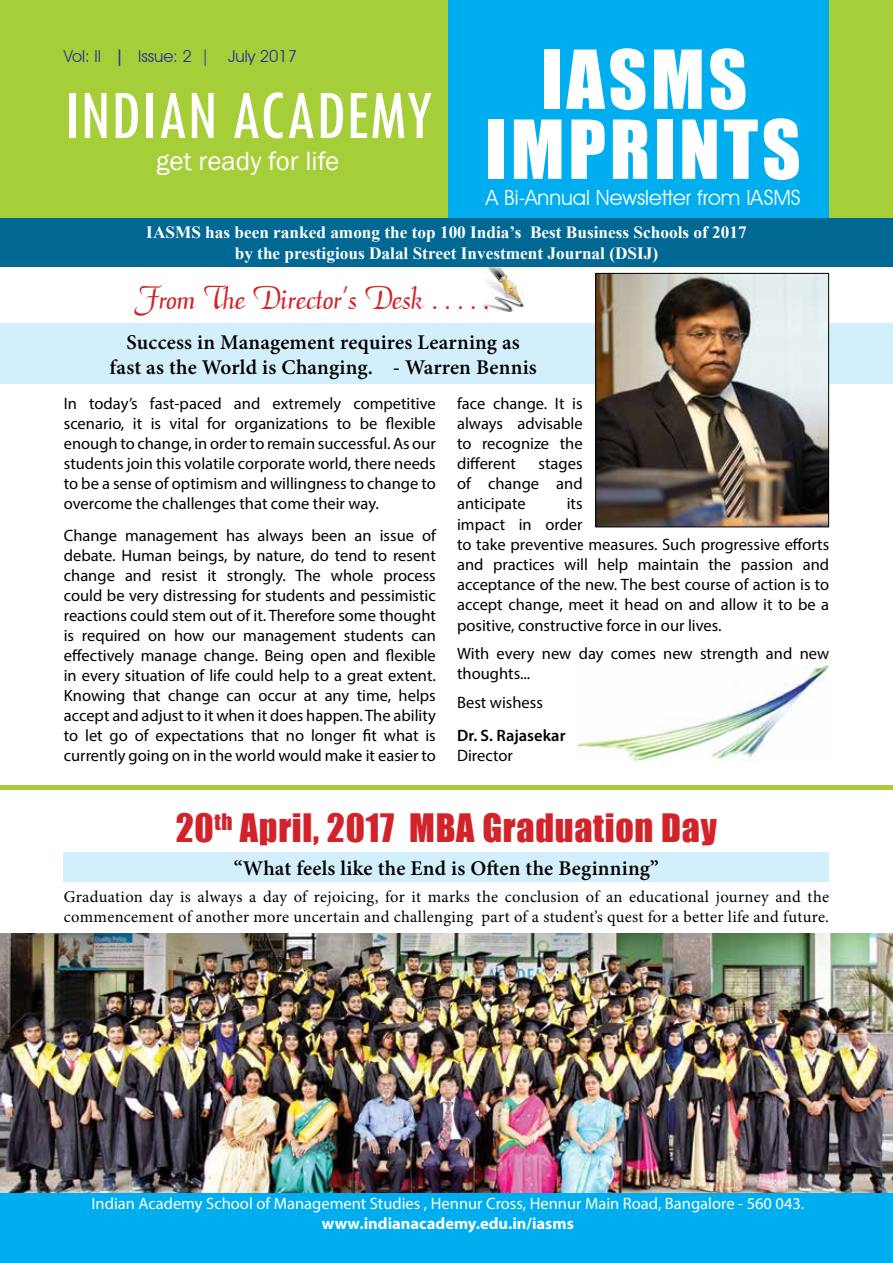
<style>
.page{position:relative;width:893px;height:1263px;background:#fff}
.page>*{position:absolute;margin:0;border:0;box-sizing:border-box;transform-origin:0 0}
.t1{font:75px "Impact";letter-spacing:.05em;color:#fff}
.t2{font:condensed 72.3px "Tw Cen";color:#fff}
.t3{font:36px "Impact";letter-spacing:.02em;color:#d2232a}
.t4{font:36px "Admiral";color:#d2232a}
.t5{font:27px "Franklin Gothic";color:#fff}
.t6{font:600 21px/25.2px "Minion Pro";letter-spacing:.01em;color:#000;text-align:center}
.t7{font:21px "Avant Garde IT Cby BT";color:#fff}
.t8{font:700 17.25px/20.7px "Times New Roman";color:#fff;text-align:center}
.t9{font:16.5px/20px "Myriad Pro";color:#000;text-align:justify}
.t10{font:16.5px/19.8px "Minion Pro";letter-spacing:.015em;color:#000}
.t11{font:16.5px "Myriad Pro";color:#fff}
.t12{font:700 16.5px "Myriad Pro";color:#fff}
.t13{font:16.5px "Avant Garde IT Cby BT";color:#2e3092}
.t14{font:600 16.5px "Myriad Pro";color:#000}
.s1{font-weight:600}
</style>
<div class="page">
<div style="left:0;top:323px;width:893px;height:61px;background:#d4effc"></div>
<div style="left:0;top:0;width:893px;height:218px;background:#a6ce39"></div>
<div style="left:64px;top:852px;width:765px;height:30px;background:#d4effc"></div>
<div style="left:449px;top:0;width:380px;height:218px;background:#00aeef"></div>
<img style="left:0;top:933px;width:893px;height:260px">
<hr style="left:0;top:785px;width:893px;height:4px;background:#a6ce39">
<div style="left:0;top:218px;width:893px;height:49px;background:#006892"></div>
<img style="left:482px;top:267px;width:43px;height:45px">
<img style="left:597px;top:275px;width:230px;height:250px">
<div style="left:595px;top:273px;width:234px;height:254px;border:1px solid #000"></div>
<div style="left:0;top:1193px;width:893px;height:70px;background:#00aeef"></div>
<img style="left:576px;top:665px;width:253px;height:96px">
<p class="t13" style="left:64px;top:46px;width:235px">Vol: II <span class="s1">|</span> Issue: 2 | July 2017</p>
<h2 class="t2" style="left:64px;top:72px;width:370px">INDIAN ACADEMY</h2>
<h3 class="t5" style="left:156px;top:144px;width:185px">get ready for life</h3>
<h1 class="t1" style="left:541px;top:21px;width:208px">IASMS</h1>
<h1 class="t1" style="left:485px;top:91px;width:317px">IMPRINTS</h1>
<p class="t7" style="left:486px;top:185px;width:316px">A Bi-Annual Newsletter from IASMS</p>
<p class="t8" style="left:146px;top:222px;width:602px">IASMS has been ranked among the top 100 India’s Best Business Schools of 2017 by the prestigious Dalal Street Investment Journal (DSIJ)</p>
<h3 class="t4" style="left:135px;top:281px;width:355px">From The Director’s Desk . . . . .</h3>
<p class="t6" style="left:110px;top:329px;width:429px">Success in Management requires Learning as fast as the World is Changing. - Warren Bennis</p>
<p class="t9" style="left:64px;top:393px;width:374px">In today’s fast-paced and extremely competitive scenario, it is vital for organizations to be flexible enough to change, in order to remain successful. As our students join this volatile corporate world, there needs to be a sense of optimism and willingness to change to overcome the challenges that come their way.</p>
<p class="t9" style="left:64px;top:525px;width:374px">Change management has always been an issue of debate. Human beings, by nature, do tend to resent change and resist it strongly. The whole process could be very distressing for students and pessimistic reactions could stem out of it. Therefore some thought is required on how our management students can effectively manage change. Being open and flexible in every situation of life could help to a great extent.<br>Knowing that change can occur at any time, helps accept and adjust to it when it does happen. The ability to let go of expectations that no longer fit what is currently going on in the world would make it easier to</p>
<p class="t9" style="left:457px;top:393px;width:127px">face change. It is always advisable to recognize the different</p>
<p class="t9" style="left:457px;top:453px;width:127px;text-indent:82px">stages of change and anticipate</p>
<p class="t9" style="left:457px;top:493px;width:374px;text-align:left;text-indent:110px">its<br>impact in order<br>to take preventive measures. Such progressive efforts and practices will help maintain the passion and acceptance of the new. The best course of action is to accept change, meet it head on and allow it to be a positive, constructive force in our lives.</p>
<p class="t9" style="left:457px;top:643px;width:374px">With every new day comes new strength and new thoughts...</p>
<p class="t9" style="left:457px;top:692px;width:87px">Best wishess</p>
<p class="t14" style="left:457px;top:725px;width:110px">Dr. S. Rajasekar</p>
<p class="t9" style="left:457px;top:745px;width:57px">Director</p>
<h3 class="t3" style="left:176px;top:800px;width:542px">20<sup>th</sup> April, 2017 MBA Graduation Day</h3>
<p class="t6" style="left:234px;top:855px;width:426px">“What feels like the End is Often the Beginning”</p>
<p class="t10" style="left:64px;top:887px;width:767px">Graduation day is always a day of rejoicing, for it marks the conclusion of an educational journey and the commencement of another more uncertain and challenging part of a student’s quest for a better life and future.</p>
<p class="t11" style="left:91px;top:1193px;width:714px">Indian Academy School of Management Studies , Hennur Cross, Hennur Main Road, Bangalore - 560 043.</p>
<p class="t12" style="left:322px;top:1212px;width:253px">www.indianacademy.edu.in/iasms</p>
</div>
